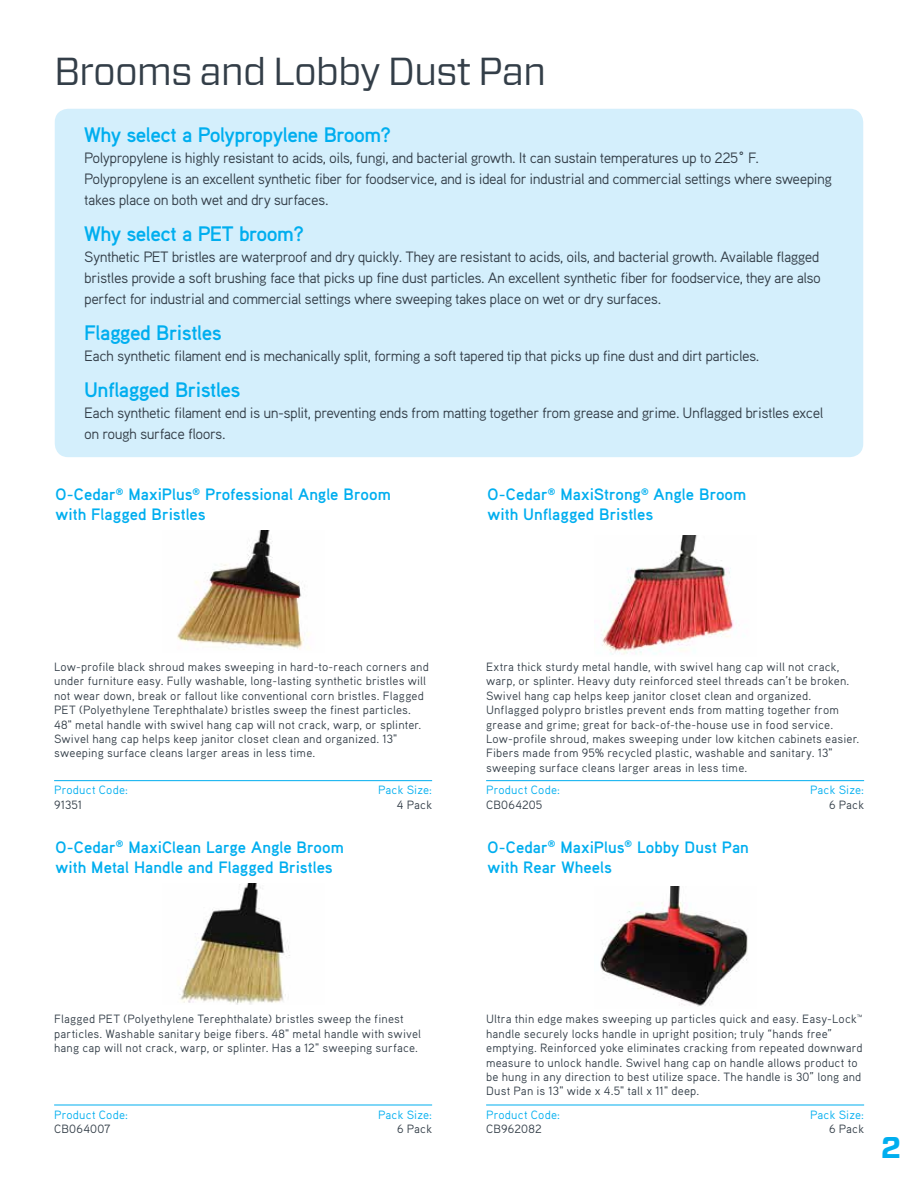
<style>
.page{position:relative;width:918px;height:1188px;background:#fff}
.page>*{position:absolute;margin:0;border:0;box-sizing:border-box;transform-origin:0 0}
.t1{font:39px "Forza";letter-spacing:-.025em;color:#333e48}
.t2{font:700 30px "Forza";color:#00aeef}
.t3{font:700 21px "Aaux Pro OT";letter-spacing:-.025em;color:#00aeef}
.t4{font:700 16.5px/19.8px "Aaux Pro OT";color:#00aeef}
.t5{font:15px/21px "Aaux Pro OT";letter-spacing:-.035em;color:#333e48}
.t6{font:12px/14.4px "Aaux Pro OT";letter-spacing:.01em;color:#333e48}
.t7{font:12px "Aaux Pro OT";letter-spacing:.015em;color:#00aeef}
</style>
<div class="page">
<hr style="left:54px;top:1105px;width:378px;height:1px;background:#00aeef">
<img style="left:178px;top:883px;width:112px;height:122px">
<hr style="left:54px;top:780px;width:378px;height:1px;background:#00aeef">
<img style="left:177px;top:531px;width:133px;height:119px">
<hr style="left:486px;top:1105px;width:378px;height:1px;background:#00aeef">
<img style="left:600px;top:887px;width:148px;height:120px">
<hr style="left:486px;top:780px;width:378px;height:1px;background:#00aeef">
<img style="left:602px;top:535px;width:132px;height:120px">
<div style="left:55px;top:109px;width:808px;height:348px;background:#d4effc;border-radius:14px"></div>
<h1 class="t1" style="left:54px;top:45px;width:494px">Brooms and Lobby Dust Pan</h1>
<h3 class="t3" style="left:84px;top:121px;width:308px">Why select a Polypropylene Broom?</h3>
<p class="t5" style="left:84px;top:146px;width:749px">Polypropylene is highly resistant to acids, oils, fungi, and bacterial growth. It can sustain temperatures up to 225˚ F.<br>Polypropylene is an excellent synthetic fiber for foodservice, and is ideal for industrial and commercial settings where sweeping takes place on both wet and dry surfaces.</p>
<h3 class="t3" style="left:84px;top:220px;width:221px">Why select a PET broom?</h3>
<p class="t5" style="left:84px;top:245px;width:738px;text-align:justify">Synthetic PET bristles are waterproof and dry quickly. They are resistant to acids, oils, and bacterial growth. Available flagged bristles provide a soft brushing face that picks up fine dust particles. An excellent synthetic fiber for foodservice, they are also perfect for industrial and commercial settings where sweeping takes place on wet or dry surfaces.</p>
<h3 class="t3" style="left:84px;top:319px;width:139px">Flagged Bristles</h3>
<p class="t5" style="left:84px;top:344px;width:677px">Each synthetic filament end is mechanically split, forming a soft tapered tip that picks up fine dust and dirt particles.</p>
<h3 class="t3" style="left:84px;top:376px;width:158px">Unflagged Bristles</h3>
<p class="t5" style="left:84px;top:401px;width:741px">Each synthetic filament end is un-split, preventing ends from matting together from grease and grime. Unflagged bristles excel on rough surface floors.</p>
<h3 class="t4" style="left:56px;top:484px;width:337px">O-Cedar<sup>®</sup> MaxiPlus<sup>®</sup> Professional Angle Broom with Flagged Bristles</h3>
<h3 class="t4" style="left:488px;top:484px;width:260px">O-Cedar<sup>®</sup> MaxiStrong<sup>®</sup> Angle Broom with Unflagged Bristles</h3>
<p class="t6" style="left:54px;top:659px;width:376px">Low-profile black shroud makes sweeping in hard-to-reach corners and under furniture easy. Fully washable, long-lasting synthetic bristles will not wear down, break or fallout like conventional corn bristles. Flagged PET (Polyethylene Terephthalate) bristles sweep the finest particles.<br>48" metal handle with swivel hang cap will not crack, warp, or splinter.<br>Swivel hang cap helps keep janitor closet clean and organized. 13" sweeping surface cleans larger areas in less time.</p>
<p class="t7" style="left:54px;top:783px;width:75px">Product Code:</p>
<p class="t6" style="left:54px;top:797px;width:30px">91351</p>
<p class="t7" style="left:378px;top:783px;width:55px">Pack Size:</p>
<p class="t6" style="left:397px;top:797px;width:37px">4 Pack</p>
<p class="t6" style="left:486px;top:659px;width:375px">Extra thick sturdy metal handle, with swivel hang cap will not crack, warp, or splinter. Heavy duty reinforced steel threads can’t be broken.<br>Swivel hang cap helps keep janitor closet clean and organized.<br>Unflagged polypro bristles prevent ends from matting together from grease and grime; great for back-of-the-house use in food service.<br>Low-profile shroud, makes sweeping under low kitchen cabinets easier.<br>Fibers made from 95% recycled plastic, washable and sanitary. 13" sweeping surface cleans larger areas in less time.</p>
<p class="t7" style="left:486px;top:783px;width:75px">Product Code:</p>
<p class="t6" style="left:486px;top:797px;width:58px">CB064205</p>
<p class="t7" style="left:810px;top:783px;width:55px">Pack Size:</p>
<p class="t6" style="left:829px;top:797px;width:37px">6 Pack</p>
<h3 class="t4" style="left:56px;top:837px;width:290px">O-Cedar<sup>®</sup> MaxiClean Large Angle Broom with Metal Handle and Flagged Bristles</h3>
<h3 class="t4" style="left:488px;top:837px;width:263px">O-Cedar<sup>®</sup> MaxiPlus<sup>®</sup> Lobby Dust Pan with Rear Wheels</h3>
<p class="t6" style="left:54px;top:1012px;width:368px">Flagged PET (Polyethylene Terephthalate) bristles sweep the finest particles. Washable sanitary beige fibers. 48" metal handle with swivel hang cap will not crack, warp, or splinter. Has a 12" sweeping surface.</p>
<p class="t7" style="left:54px;top:1107px;width:75px">Product Code:</p>
<p class="t6" style="left:54px;top:1121px;width:58px">CB064007</p>
<p class="t7" style="left:378px;top:1107px;width:55px">Pack Size:</p>
<p class="t6" style="left:397px;top:1121px;width:37px">6 Pack</p>
<p class="t6" style="left:486px;top:1012px;width:378px">Ultra thin edge makes sweeping up particles quick and easy. Easy-Lock™ handle securely locks handle in upright position; truly “hands free” emptying. Reinforced yoke eliminates cracking from repeated downward measure to unlock handle. Swivel hang cap on handle allows product to be hung in any direction to best utilize space. The handle is 30” long and Dust Pan is 13" wide x 4.5" tall x 11" deep.</p>
<p class="t7" style="left:486px;top:1107px;width:75px">Product Code:</p>
<p class="t6" style="left:486px;top:1121px;width:57px">CB962082</p>
<p class="t7" style="left:810px;top:1107px;width:55px">Pack Size:</p>
<p class="t6" style="left:829px;top:1121px;width:37px">6 Pack</p>
<h2 class="t2" style="left:881px;top:1127px;width:22px">2</h2>
</div>
